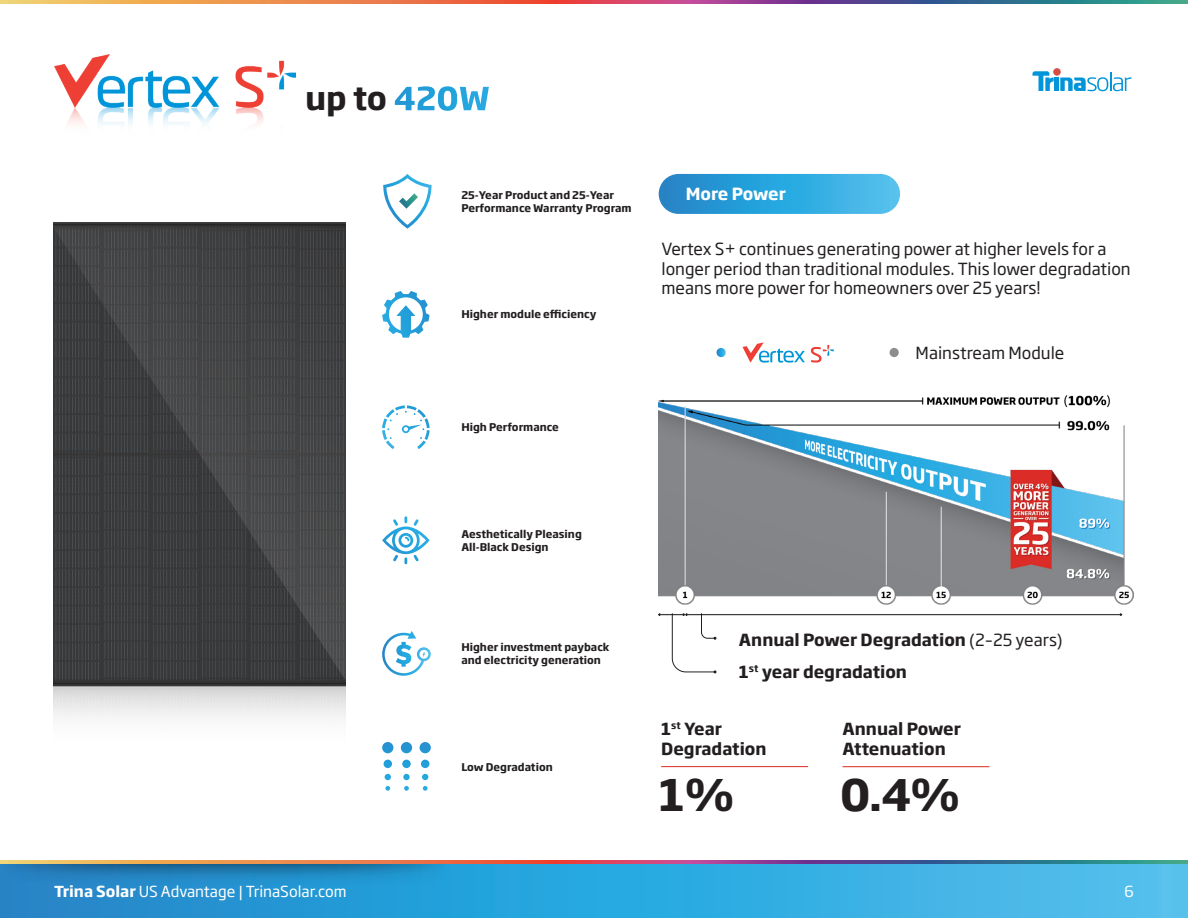
<style>
.page{position:relative;width:1188px;height:918px;background:#fff}
.page>*{position:absolute;margin:0;border:0;box-sizing:border-box;transform-origin:0 0}
.t1{font:700 42.9px "Soho Gothic Pro";color:#231f20}
.t2{font:700 31.5px "Soho Gothic Pro";color:#231f20}
.t3{font:16.5px/19.8px "Soho Gothic Pro";color:#231f20}
.t4{font:700 16.5px/19.8px "Soho Gothic Pro";color:#231f20}
.t5{font:700 16.5px "Soho Gothic Pro";letter-spacing:-.015em;color:#fff}
.t6{font:15px "Soho Gothic Pro";color:#fff}
.t7{font:700 10.5px/12.6px "Soho Gothic Pro";color:#231f20}
.s1{color:#fff}
.s2{font-weight:400}
.s3{font-weight:700}
</style>
<div class="page">
<svg style="left:672px;top:616px;width:45px;height:57px"></svg>
<svg style="left:0;top:864px;width:1188px;height:54px;background:#33a8de"></svg>
<hr style="left:1055px;top:78px;width:4px;height:13px;background:#0095d9">
<div style="left:1053px;top:68px;width:8px;height:8px;background:#d64e42;border-radius:50%"></div>
<svg style="left:1032px;top:71px;width:22px;height:20px"></svg>
<svg style="left:1060px;top:72px;width:71px;height:19px"></svg>
<img style="left:0;top:864px;width:449px;height:22px">
<svg style="left:0;top:861px;width:1188px;height:3px;background:#a9736c"></svg>
<svg style="left:0;top:0;width:1188px;height:3px;background:#a9736c"></svg>
<img style="left:53px;top:222px;width:293px;height:497px">
<img style="left:54px;top:54px;width:241px;height:71px">
<svg style="left:382px;top:291px;width:48px;height:47px"></svg>
<svg style="left:382px;top:405px;width:48px;height:44px"></svg>
<svg style="left:382px;top:516px;width:48px;height:48px"></svg>
<svg style="left:382px;top:631px;width:49px;height:45px"></svg>
<svg style="left:382px;top:742px;width:49px;height:49px"></svg>
<svg style="left:383px;top:174px;width:49px;height:55px"></svg>
<hr style="left:661px;top:766px;width:147px;height:1px;background:#da291c">
<hr style="left:843px;top:766px;width:146px;height:1px;background:#da291c">
<img style="left:659px;top:395px;width:475px;height:221px">
<svg style="left:659px;top:174px;width:241px;height:40px;background:#32a5dc"></svg>
<svg style="left:717px;top:348px;width:9px;height:9px"></svg>
<div style="left:890px;top:348px;width:9px;height:9px;background:#8e8c8c;border-radius:50%"></div>
<svg style="left:743px;top:342px;width:62px;height:21px"></svg>
<svg style="left:811px;top:345px;width:23px;height:18px"></svg>
<p class="t2" style="left:305px;top:74px;width:186px">up to <span class="s1">420W</span></p>
<p class="t7" style="left:461px;top:188px;width:172px">25-Year Product and 25-Year<br>Performance Warranty Program</p>
<p class="t7" style="left:461px;top:308px;width:137px">Higher module efficiency</p>
<p class="t7" style="left:461px;top:421px;width:99px">High Performance</p>
<p class="t5" style="left:686px;top:181px;width:102px">More Power</p>
<p class="t3" style="left:661px;top:238px;width:471px">Vertex S+ continues generating power at higher levels for a longer period than traditional modules. This lower degradation means more power for homeowners over 25 years!</p>
<p class="t3" style="left:916px;top:342px;width:150px">Mainstream Module</p>
<p class="t7" style="left:461px;top:527px;width:122px">Aesthetically Pleasing</p>
<p class="t7" style="left:461px;top:540px;width:89px">All-Black Design</p>
<p class="t7" style="left:461px;top:640px;width:150px">Higher investment payback</p>
<p class="t7" style="left:461px;top:653px;width:141px">and electricity generation</p>
<p class="t7" style="left:461px;top:760px;width:93px">Low Degradation</p>
<p class="t4" style="left:739px;top:629px;width:325px">Annual Power Degradation <span class="s2">(2–25 years)</span></p>
<p class="t4" style="left:739px;top:661px;width:170px">1<sup>st</sup> year degradation</p>
<p class="t4" style="left:661px;top:718px;width:107px">1<sup>st</sup> Year<br>Degradation</p>
<p class="t1" style="left:659px;top:761px;width:77px">1%</p>
<p class="t4" style="left:843px;top:718px;width:120px">Annual Power<br>Attenuation</p>
<p class="t1" style="left:840px;top:761px;width:122px">0.4%</p>
<h3 class="t6" style="left:54px;top:880px;width:294px"><span class="s3">Trina Solar</span> US Advantage | TrinaSolar.com</h3>
<h3 class="t6" style="left:1125px;top:880px;width:11px">6</h3>
</div>
